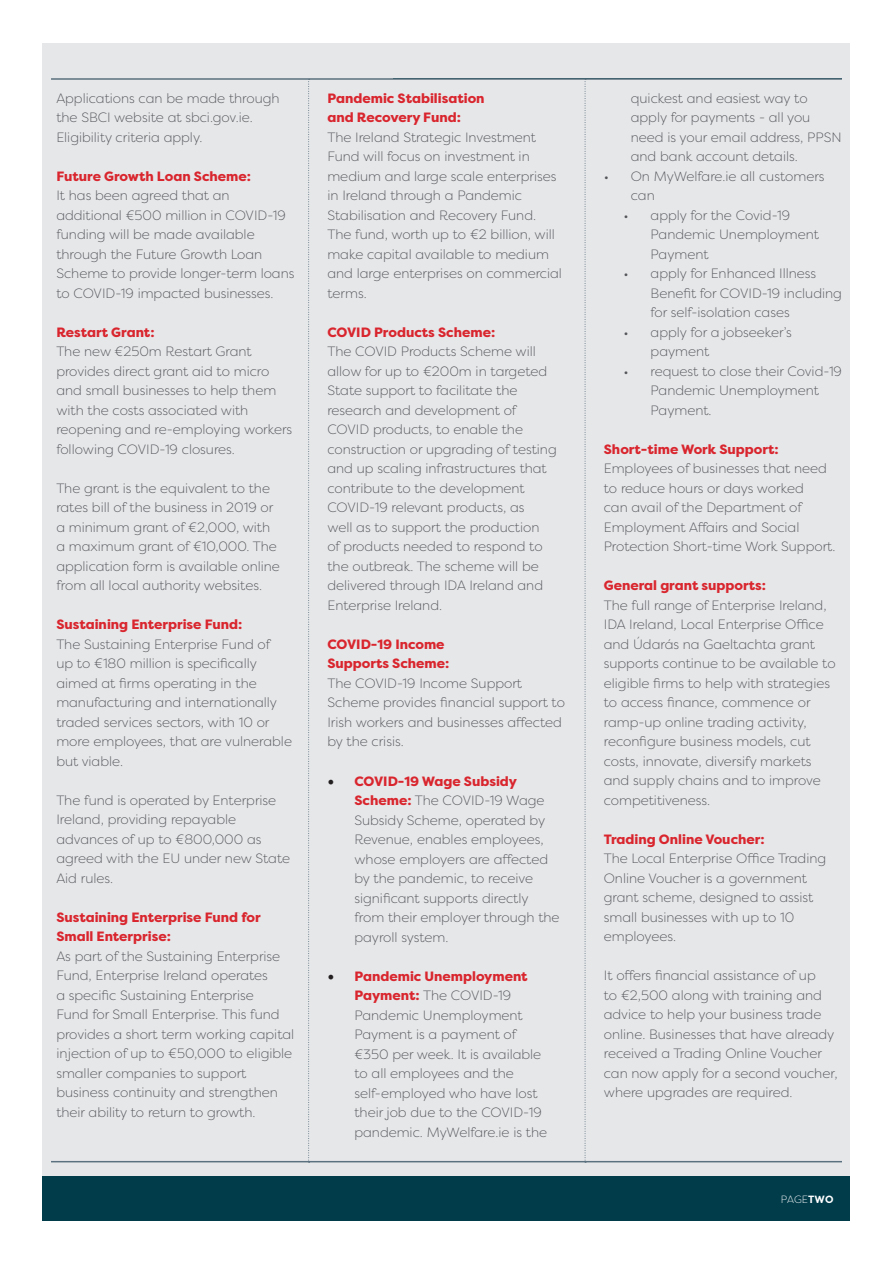
<style>
.page{position:relative;width:893px;height:1263px;background:#fff}
.page>*{position:absolute;margin:0;border:0;box-sizing:border-box;transform-origin:0 0}
.t1{font:300 13.5px/19.5px "Filson Pro";color:#54565a}
.t2{font:800 13.5px/19.5px "Filson Pro";color:#d9262e}
.t3{font:300 10.5px "Filson Pro";color:#fff}
.s1{font-family:"Minion Pro";font-weight:400;font-size:18px;color:#231f20}
.s2{font-weight:800;color:#d9262e}
.s3{font-weight:700}
</style>
<div class="page">
<div style="left:43px;top:43px;width:807px;height:1177px;background:#e6e7e9"></div>
<div style="left:43px;top:1176px;width:807px;height:44px;background:#013c4b"></div>
<svg style="left:308px;top:81px;width:2px;height:1082px"></svg>
<svg style="left:585px;top:81px;width:1px;height:1082px"></svg>
<hr style="left:51px;top:78px;width:791px;height:2px;background:#5c717f">
<hr style="left:51px;top:1161px;width:791px;height:1px;background:#5c717f">
<p class="t1" style="left:56px;top:88px;width:225px">Applications can be made through the SBCI website at sbci.gov.ie.<br>Eligibility criteria apply.</p>
<p class="t2" style="left:56px;top:167px;width:196px">Future Growth Loan Scheme:</p>
<p class="t1" style="left:56px;top:186px;width:240px">It has been agreed that an additional €500 million in COVID-19 funding will be made available through the Future Growth Loan<br>Scheme to provide longer-term loans to COVID-19 impacted businesses.</p>
<p class="t2" style="left:56px;top:323px;width:100px">Restart Grant:</p>
<p class="t1" style="left:56px;top:342px;width:237px">The new €250m Restart Grant provides direct grant aid to micro and small businesses to help them with the costs associated with reopening and re-employing workers following COVID-19 closures.</p>
<p class="t1" style="left:56px;top:478px;width:225px">The grant is the equivalent to the rates bill of the business in 2019 or a minimum grant of €2,000, with a maximum grant of €10,000. The application form is available online from all local authority websites.</p>
<p class="t2" style="left:56px;top:615px;width:188px">Sustaining Enterprise Fund:</p>
<p class="t1" style="left:56px;top:634px;width:237px">The Sustaining Enterprise Fund of<br>up to €180 million is specifically aimed at firms operating in the manufacturing and internationally traded services sectors, with 10 or more employees, that are vulnerable but viable.</p>
<p class="t1" style="left:56px;top:790px;width:235px">The fund is operated by Enterprise<br>Ireland, providing repayable advances of up to €800,000 as agreed with the EU under new State<br>Aid rules.</p>
<p class="t2" style="left:56px;top:908px;width:206px">Sustaining Enterprise Fund for<br>Small Enterprise:</p>
<p class="t1" style="left:56px;top:946px;width:239px">As part of the Sustaining Enterprise Fund, Enterprise Ireland operates<br>a specific Sustaining Enterprise<br>Fund for Small Enterprise. This fund provides a short term working capital injection of up to €50,000 to eligible smaller companies to support business continuity and strengthen their ability to return to growth.</p>
<p class="t2" style="left:327px;top:89px;width:159px">Pandemic Stabilisation and Recovery Fund:</p>
<p class="t1" style="left:327px;top:127px;width:236px">The Ireland Strategic Investment<br>Fund will focus on investment in medium and large scale enterprises in Ireland through a Pandemic<br>Stabilisation and Recovery Fund.<br>The fund, worth up to €2 billion, will make capital available to medium and large enterprises on commercial terms.</p>
<p class="t2" style="left:327px;top:322px;width:169px">COVID Products Scheme:</p>
<p class="t1" style="left:327px;top:341px;width:231px">The COVID Products Scheme will allow for up to €200m in targeted<br>State support to facilitate the research and development of<br>COVID products, to enable the construction or upgrading of testing and up scaling infrastructures that contribute to the development<br>COVID-19 relevant products, as<br>well as to support the production<br>of products needed to respond to the outbreak. The scheme will be delivered through IDA Ireland and<br>Enterprise Ireland.</p>
<p class="t2" style="left:327px;top:634px;width:124px">COVID-19 Income<br>Supports Scheme:</p>
<p class="t1" style="left:327px;top:673px;width:239px">The COVID-19 Income Support<br>Scheme provides financial support to<br>Irish workers and businesses affected by the crisis.</p>
<p class="t1" style="left:354px;top:771px;width:207px;text-indent:-27px"><span class="s1">•</span> <span class="s2">COVID-19 Wage Subsidy<br>Scheme:</span> The COVID-19 Wage<br>Subsidy Scheme, operated by<br>Revenue, enables employees, whose employers are affected by the pandemic, to receive significant supports directly from their employer through the payroll system.</p>
<p class="t1" style="left:354px;top:966px;width:194px;text-indent:-27px"><span class="s1">•</span> <span class="s2">Pandemic Unemployment<br>Payment:</span> The COVID-19<br>Pandemic Unemployment<br>Payment is a payment of €350 per week. It is available to all employees and the self-employed who have lost their job due to the COVID-19 pandemic. MyWelfare.ie is the</p>
<p class="t1" style="left:631px;top:88px;width:212px">quickest and easiest way to apply for payments - all you need is your email address, PPSN and bank account details.</p>
<p class="t1" style="left:631px;top:166px;width:195px;text-indent:-27px">• On MyWelfare.ie all customers can</p>
<p class="t1" style="left:651px;top:205px;width:170px;text-indent:-27px">• apply for the Covid-19<br>Pandemic Unemployment<br>Payment</p>
<p class="t1" style="left:651px;top:264px;width:193px;text-indent:-27px">• apply for Enhanced Illness<br>Benefit for COVID-19 including for self-isolation cases</p>
<p class="t1" style="left:651px;top:322px;width:143px;text-indent:-27px">• apply for a jobseeker’s payment</p>
<p class="t1" style="left:651px;top:361px;width:193px;text-indent:-27px">• request to close their Covid-19<br>Pandemic Unemployment<br>Payment.</p>
<p class="t2" style="left:604px;top:440px;width:176px">Short-time Work Support:</p>
<p class="t1" style="left:604px;top:458px;width:233px">Employees of businesses that need to reduce hours or days worked<br>can avail of the Department of<br>Employment Affairs and Social<br>Protection Short-time Work Support.</p>
<p class="t2" style="left:604px;top:576px;width:164px">General grant supports:</p>
<p class="t1" style="left:604px;top:595px;width:233px">The full range of Enterprise Ireland, IDA Ireland, Local Enterprise Office and Údarás na Gaeltachta grant supports continue to be available to eligible firms to help with strategies to access finance, commence or ramp-up online trading activity, reconfigure business models, cut costs, innovate, diversify markets and supply chains and to improve competitiveness.</p>
<p class="t2" style="left:604px;top:829px;width:162px">Trading Online Voucher:</p>
<p class="t1" style="left:604px;top:848px;width:224px">The Local Enterprise Office Trading<br>Online Voucher is a government grant scheme, designed to assist small businesses with up to 10 employees.</p>
<p class="t1" style="left:604px;top:965px;width:235px">It offers financial assistance of up<br>to €2,500 along with training and advice to help your business trade online. Businesses that have already received a Trading Online Voucher can now apply for a second voucher, where upgrades are required.</p>
<p class="t3" style="left:781px;top:1192px;width:54px">PAGE<span class="s3">TWO</span></p>
</div>
